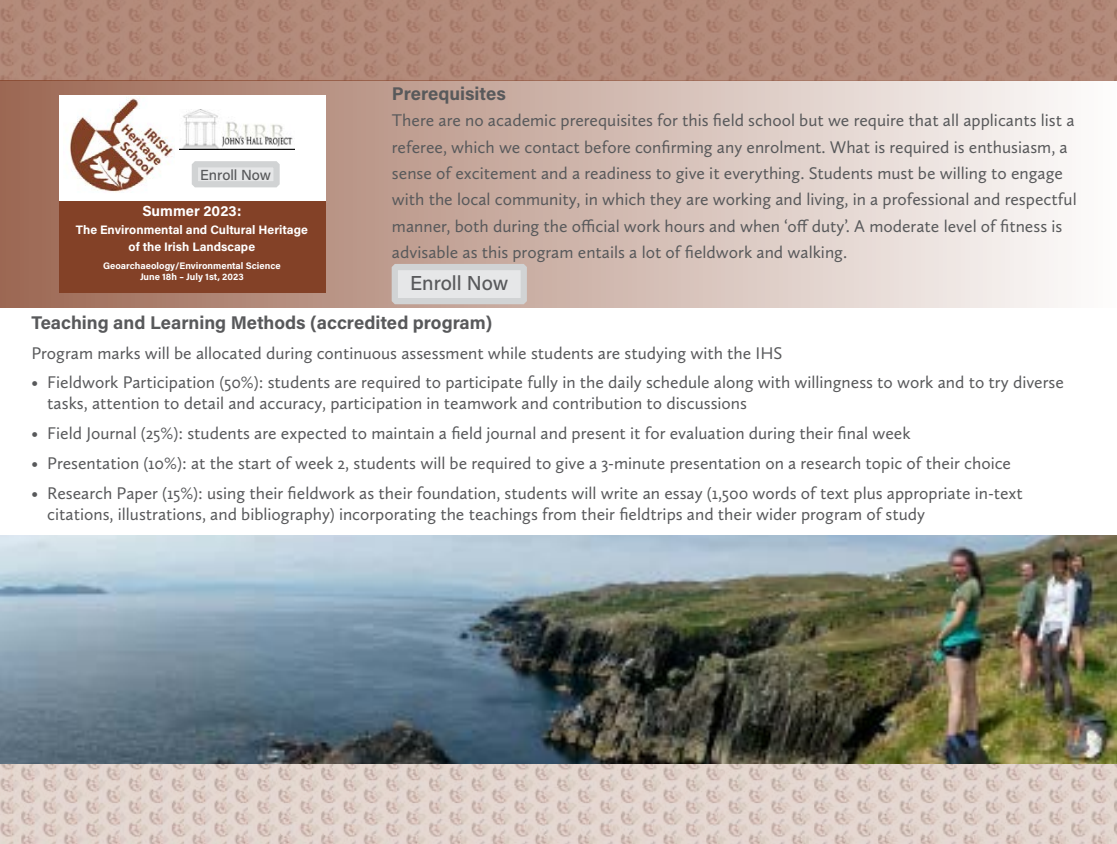
<style>
.page{position:relative;width:1117px;height:844px;background:#fff}
.page>*{position:absolute;margin:0;border:0;box-sizing:border-box;transform-origin:0 0}
.t1{font:500 20.12px "Acumin Pro";letter-spacing:-.005em;color:#58595b}
.t2{font:700 18.38px "Acumin Pro";color:#58595b}
.t3{font:17.5px/26.2px "Calluna Sans";color:#58595b}
.t4{font:700 14.7px "Acumin Pro";color:#fff}
.t5{font:500 14.53px "Acumin Pro";letter-spacing:-.005em;color:#58595b}
.t6{font:700 12.25px/17.5px "Acumin Pro";color:#fff;text-align:center}
.t7{font:700 9.45px/11.4px "Acumin Pro";color:#fff;text-align:center}
</style>
<div class="page">
<img style="left:0;top:0;width:1116px;height:81px">
<img style="left:0;top:762px;width:1116px;height:81px">
<div style="left:0;top:81px;width:1116px;height:227px;background:linear-gradient(to right,#9c6853,#fdfcfc)"></div>
<img style="left:0;top:535px;width:1116px;height:227px">
<div style="left:59px;top:95px;width:267px;height:197px;background:#834127"></div>
<div style="left:59px;top:95px;width:267px;height:106px;background:#fff"></div>
<img style="left:179px;top:110px;width:115px;height:39px">
<img style="left:69px;top:98px;width:106px;height:94px">
<svg style="left:192px;top:161px;width:87px;height:26px"></svg>
<div style="left:199px;top:168px;width:73px;height:12px;background:#e6e7e8"></div>
<div style="left:391px;top:264px;width:135px;height:40px;background:#e6e7e8;border:6px solid #d1d3d4"></div>
<p class="t5" style="left:200px;top:164px;width:72px">Enroll Now</p>
<p class="t4" style="left:142px;top:200px;width:100px">Summer 2023:</p>
<p class="t6" style="left:76px;top:220px;width:233px">The Environmental and Cultural Heritage of the Irish Landscape</p>
<p class="t7" style="left:103px;top:259px;width:179px">Geoarchaeology/Environmental Science<br>June 18h – July 1st, 2023</p>
<p class="t2" style="left:392px;top:81px;width:115px">Prerequisites</p>
<p class="t3" style="left:392px;top:107px;width:686px">There are no academic prerequisites for this field school but we require that all applicants list a referee, which we contact before confirming any enrolment. What is required is enthusiasm, a sense of excitement and a readiness to give it everything. Students must be willing to engage with the local community, in which they are working and living, in a professional and respectful manner, both during the official work hours and when ‘off duty’. A moderate level of fitness is advisable as this program entails a lot of fieldwork and walking.</p>
<p class="t1" style="left:410px;top:269px;width:100px">Enroll Now</p>
<p class="t2" style="left:32px;top:309px;width:462px">Teaching and Learning Methods (accredited program)</p>
<p class="t3" style="left:32px;top:339px;width:752px">Program marks will be allocated during continuous assessment while students are studying with the IHS</p>
<p class="t3" style="left:47px;top:371px;width:1018px;line-height:21px;text-indent:-16px">• Fieldwork Participation (50%): students are required to participate fully in the daily schedule along with willingness to work and to try diverse tasks, attention to detail and accuracy, participation in teamwork and contribution to discussions</p>
<p class="t3" style="left:32px;top:420px;width:880px">• Field Journal (25%): students are expected to maintain a field journal and present it for evaluation during their final week</p>
<p class="t3" style="left:32px;top:449px;width:980px">• Presentation (10%): at the start of week 2, students will be required to give a 3-minute presentation on a research topic of their choice</p>
<p class="t3" style="left:47px;top:482px;width:976px;line-height:21px;text-indent:-16px">• Research Paper (15%): using their fieldwork as their foundation, students will write an essay (1,500 words of text plus appropriate in-text citations, illustrations, and bibliography) incorporating the teachings from their fieldtrips and their wider program of study</p>
</div>
